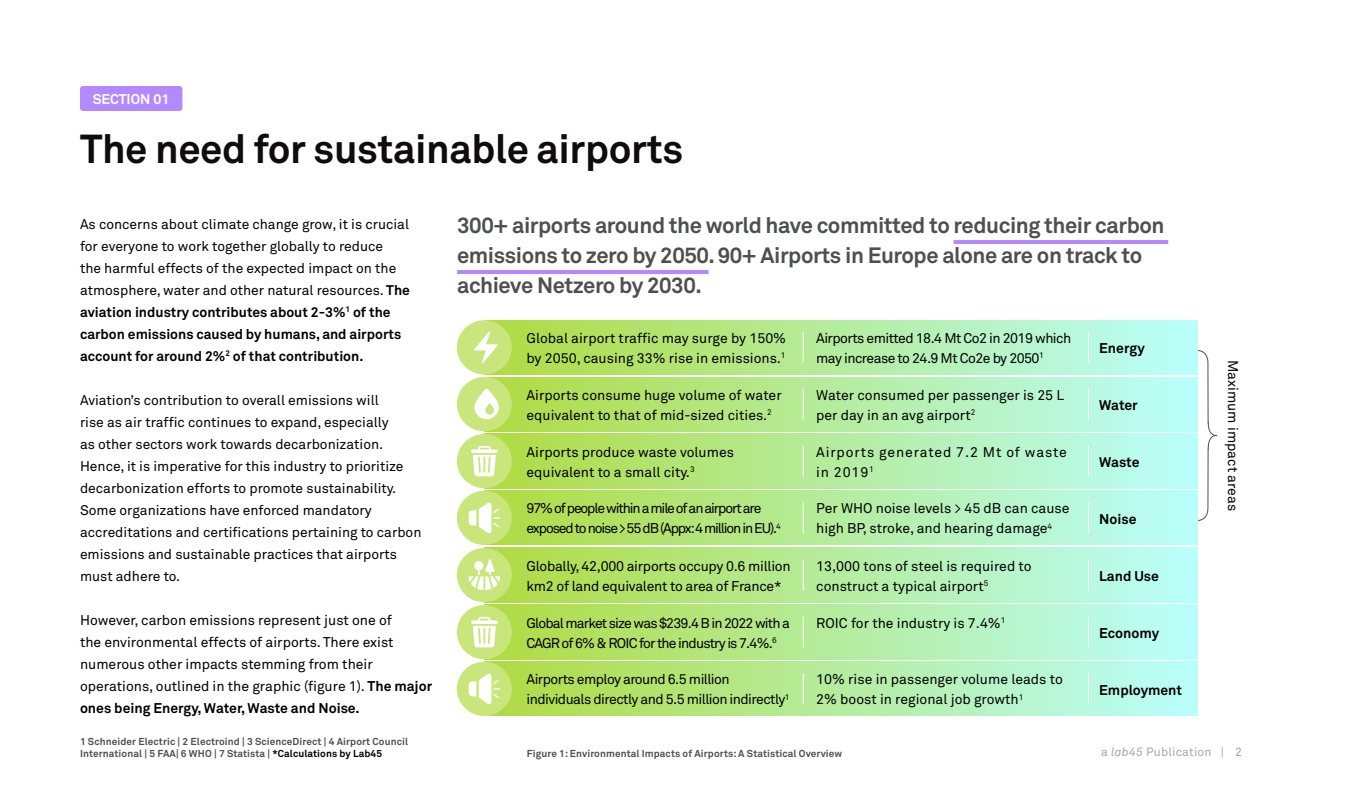
<style>
.page{position:relative;width:1360px;height:800px;background:#fff}
.page>*{position:absolute;margin:0;border:0;box-sizing:border-box;transform-origin:0 0}
.Title_1{font:700 40px "Wipro Akkurat";letter-spacing:-.01em;color:#100b0d}
.Blurb_2{font:700 22px/30px "Wipro Akkurat";letter-spacing:-.02em;color:#4e4f4f}
.Table_Copy{font:14px/20px "Wipro Akkurat";letter-spacing:-.005em;color:#000}
.Bodycopy{font:14px/22px "Wipro Akkurat";color:#000}
.Table_Copy-2{font:14px/20px "Wipro Akkurat";letter-spacing:-.04em;color:#000}
.Table_Copy-3{font:14px/20px "Wipro Akkurat";letter-spacing:-.08em;color:#000}
.Table_Copy-4{font:14px/20px "Wipro Akkurat";letter-spacing:-.06em;color:#000}
.t1{font:700 14px "Wipro Akkurat";color:#000}
.Table_Copy-5{font:14px/20px "Wipro Akkurat";letter-spacing:.06em;color:#000}
.Section_Slug{font:700 14px "Wipro Akkurat";color:#fff}
.Bodycopy-2{font:13.9px/22px "Wipro Akkurat";color:#000}
.t2{font:12px "Wipro Akkurat";letter-spacing:.02em;color:#a7a7a7}
.Reference_Links{font:700 10px/12px "Wipro Akkurat";letter-spacing:.01em;color:#4e4f4f}
.s1{font-weight:700}
.s2{color:#000}
.s3{font-style:italic}
</style>
<div class="page">
<div style="left:80px;top:86px;width:102px;height:25px;background:#b489ff;border-radius:3px"></div>
<hr style="left:954px;top:240px;width:214px;height:4px;background:#b489ff">
<hr style="left:457px;top:270px;width:252px;height:4px;background:#b489ff">
<div style="left:457px;top:320px;width:55px;height:54px;background:#c8e67b;border-radius:50%"></div>
<div style="left:457px;top:434px;width:55px;height:54px;background:#c8e67b;border-radius:50%"></div>
<div style="left:457px;top:605px;width:55px;height:54px;background:#c8e67b;border-radius:50%"></div>
<div style="left:457px;top:377px;width:55px;height:54px;background:#c8e67b;border-radius:50%"></div>
<div style="left:457px;top:491px;width:55px;height:54px;background:#c8e67b;border-radius:50%"></div>
<div style="left:457px;top:662px;width:55px;height:54px;background:#c8e67b;border-radius:50%"></div>
<div style="left:457px;top:548px;width:55px;height:54px;background:#c8e67b;border-radius:50%"></div>
<svg style="left:469px;top:320px;width:749px;height:396px;background:#baeda5"></svg>
<p class="Section_Slug" style="left:93px;top:90px;width:78px">SECTION 01</p>
<p class="Title_1" style="left:80px;top:124px;width:605px">The need for sustainable airports</p>
<p class="Bodycopy-2" style="left:80px;top:213px;width:331px">As concerns about climate change grow, it is crucial for everyone to work together globally to reduce<br>the harmful effects of the expected impact on the atmosphere, water and other natural resources. <span class="s1">The aviation industry contributes about 2-3%</span><sup>1</sup> <span class="s1">of the carbon emissions caused by humans, and airports account for around 2%</span><sup>2</sup> <span class="s1">of that contribution.</span></p>
<p class="Bodycopy-2" style="left:80px;top:389px;width:343px">Aviation’s contribution to overall emissions will<br>rise as air traffic continues to expand, especially<br>as other sectors work towards decarbonization.<br>Hence, it is imperative for this industry to prioritize decarbonization efforts to promote sustainability.<br>Some organizations have enforced mandatory accreditations and certifications pertaining to carbon emissions and sustainable practices that airports must adhere to.</p>
<p class="Bodycopy" style="left:80px;top:609px;width:354px">However, carbon emissions represent just one of<br>the environmental effects of airports. There exist numerous other impacts stemming from their operations, outlined in the graphic (figure 1). <span class="s1">The major ones being Energy, Water, Waste and Noise.</span></p>
<p class="Blurb_2" style="left:457px;top:210px;width:709px">300+ airports around the world have committed to reducing their carbon emissions to zero by 2050. 90+ Airports in Europe alone are on track to achieve Netzero by 2030.</p>
<p class="Table_Copy" style="left:527px;top:328px;width:261px">Global airport traffic may surge by 150% by 2050, causing 33% rise in emissions.<sup>1</sup></p>
<p class="Table_Copy-2" style="left:816px;top:328px;width:257px">Airports emitted 18.4 Mt Co2 in 2019 which may increase to 24.9 Mt Co2e by 2050<sup>1</sup></p>
<p class="t1" style="left:1099px;top:340px;width:47px">Energy</p>
<p class="Table_Copy" style="left:527px;top:385px;width:257px">Airports consume huge volume of water equivalent to that of mid-sized cities.<sup>2</sup></p>
<p class="Table_Copy" style="left:816px;top:385px;width:249px">Water consumed per passenger is 25 L per day in an avg airport<sup>2</sup></p>
<p class="t1" style="left:1099px;top:397px;width:40px">Water</p>
<p class="Table_Copy" style="left:527px;top:442px;width:209px">Airports produce waste volumes equivalent to a small city.<sup>3</sup></p>
<p class="Table_Copy-5" style="left:816px;top:442px;width:252px">Airports generated 7.2 Mt of waste in 2019<sup>1</sup></p>
<p class="t1" style="left:1099px;top:454px;width:42px">Waste</p>
<p class="Table_Copy-3" style="left:527px;top:499px;width:256px">97% of people within a mile of an airport are exposed to noise &gt; 55 dB (Appx:4 million in EU).<sup>4</sup></p>
<p class="Table_Copy" style="left:816px;top:499px;width:255px">Per WHO noise levels &gt; 45 dB can cause high BP, stroke, and hearing damage<sup>4</sup></p>
<p class="t1" style="left:1099px;top:510px;width:39px">Noise</p>
<p class="Table_Copy" style="left:527px;top:556px;width:266px">Globally, 42,000 airports occupy 0.6 million km2 of land equivalent to area of France*</p>
<p class="Table_Copy" style="left:816px;top:556px;width:217px">13,000 tons of steel is required to construct a typical airport<sup>5</sup></p>
<p class="t1" style="left:1099px;top:568px;width:61px">Land Use</p>
<p class="Table_Copy-4" style="left:527px;top:613px;width:265px">Global market size was $239.4 B in 2022 with a<br>CAGR of 6% &amp; ROIC for the industry is 7.4%.<sup>6</sup></p>
<p class="Table_Copy" style="left:816px;top:613px;width:191px">ROIC for the industry is 7.4%<sup>1</sup></p>
<p class="t1" style="left:1099px;top:625px;width:62px">Economy</p>
<p class="Table_Copy-2" style="left:527px;top:670px;width:264px">Airports employ around 6.5 million individuals directly and 5.5 million indirectly<sup>1</sup></p>
<p class="Table_Copy" style="left:816px;top:670px;width:248px">10% rise in passenger volume leads to<br>2% boost in regional job growth<sup>1</sup></p>
<p class="t1" style="left:1099px;top:681px;width:85px">Employment</p>
<p class="Table_Copy" style="left:1243px;top:360px;width:153px;rotate:90deg">Maximum impact areas</p>
<p class="Reference_Links" style="left:80px;top:735px;width:330px">1 Schneider Electric | 2 Electroind | 3 ScienceDirect | 4 Airport Council<br>International | 5 FAA| 6 WHO | 7 Statista | <span class="s2">*Calculations by Lab45</span></p>
<p class="Reference_Links" style="left:527px;top:747px;width:317px">Figure 1: Environmental Impacts of Airports: A Statistical Overview</p>
<p class="t2" style="left:1101px;top:745px;width:142px">a <span class="s3">lab45</span> Publication | 2</p>
</div>
